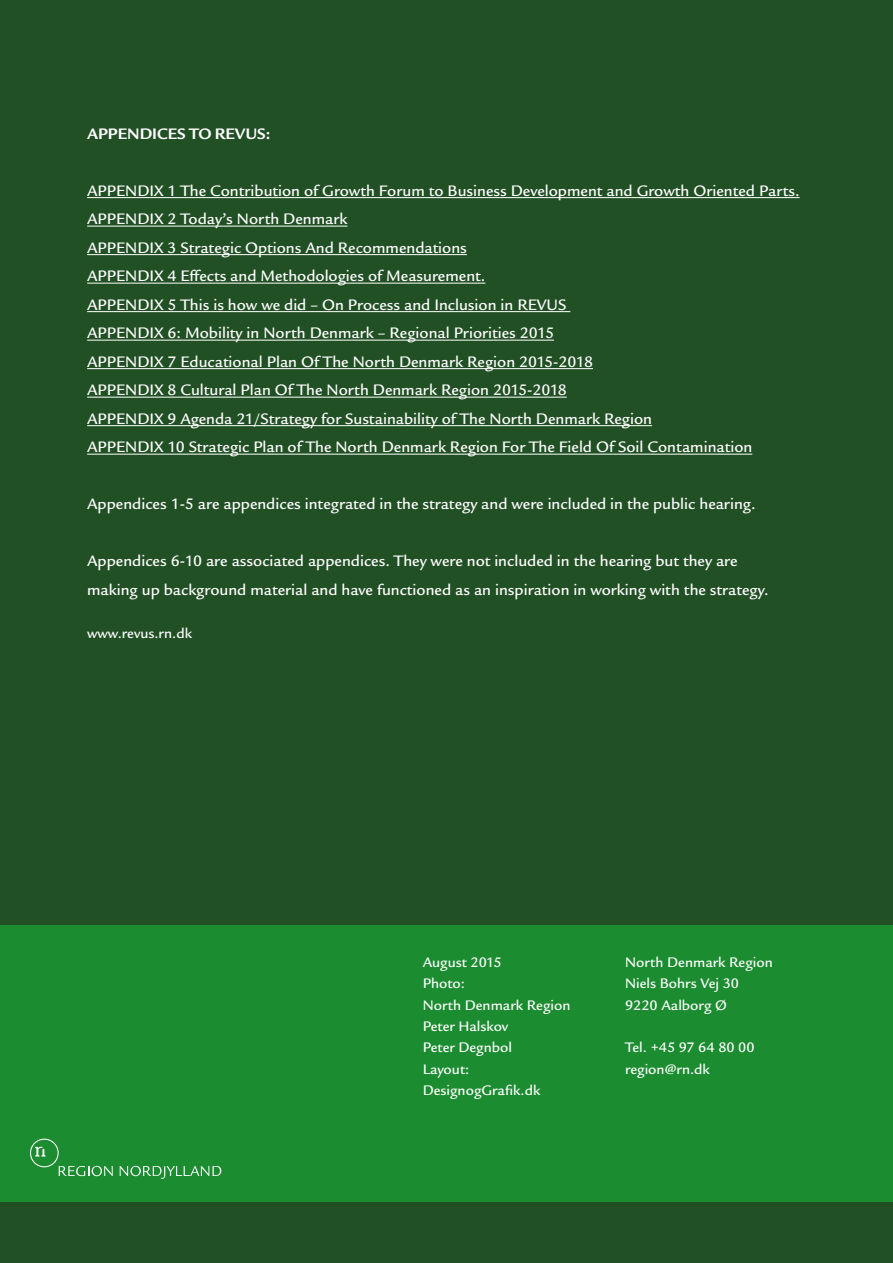
<style>
.page{position:relative;width:893px;height:1263px;background:#225025}
.page>*{position:absolute;margin:0;border:0;box-sizing:border-box;transform-origin:0 0}
.t1{font:500 16.5px/28.5px "Legacy Sans ITC Std";color:#fff}
.t2{font:700 16.5px "Legacy Sans ITC Std";color:#fff}
.t3{font:500 15px/21.3px "Legacy Sans ITC Std";color:#fff}
</style>
<div class="page">
<hr style="left:87px;top:197px;width:713px;height:1px;background:#fff">
<hr style="left:87px;top:226px;width:260px;height:1px;background:#fff">
<hr style="left:87px;top:254px;width:380px;height:1px;background:#fff">
<hr style="left:87px;top:283px;width:398px;height:1px;background:#fff">
<hr style="left:87px;top:311px;width:483px;height:1px;background:#fff">
<hr style="left:87px;top:340px;width:467px;height:1px;background:#fff">
<hr style="left:87px;top:368px;width:506px;height:1px;background:#fff">
<hr style="left:87px;top:397px;width:480px;height:1px;background:#fff">
<hr style="left:87px;top:425px;width:565px;height:1px;background:#fff">
<hr style="left:87px;top:454px;width:665px;height:1px;background:#fff">
<div style="left:0;top:925px;width:893px;height:277px;background:#1b8c30"></div>
<svg style="left:120px;top:1166px;width:101px;height:13px"></svg>
<svg style="left:30px;top:1139px;width:83px;height:37px"></svg>
<p class="t2" style="left:87px;top:124px;width:185px">APPENDICES TO REVUS:</p>
<p class="t1" style="left:87px;top:177px;width:714px">APPENDIX 1 The Contribution of Growth Forum to Business Development and Growth Oriented Parts.<br>APPENDIX 2 Today’s North Denmark<br>APPENDIX 3 Strategic Options And Recommendations<br>APPENDIX 4 Effects and Methodologies of Measurement.<br>APPENDIX 5 This is how we did – On Process and Inclusion in REVUS<br>APPENDIX 6: Mobility in North Denmark – Regional Priorities 2015<br>APPENDIX 7 Educational Plan Of The North Denmark Region 2015-2018<br>APPENDIX 8 Cultural Plan Of The North Denmark Region 2015-2018<br>APPENDIX 9 Agenda 21/Strategy for Sustainability of The North Denmark Region<br>APPENDIX 10 Strategic Plan of The North Denmark Region For The Field Of Soil Contamination</p>
<p class="t1" style="left:87px;top:490px;width:670px">Appendices 1-5 are appendices integrated in the strategy and were included in the public hearing.</p>
<p class="t1" style="left:87px;top:547px;width:683px">Appendices 6-10 are associated appendices. They were not included in the hearing but they are making up background material and have functioned as an inspiration in working with the strategy.</p>
<p class="t3" style="left:87px;top:622px;width:106px">www.revus.rn.dk</p>
<p class="t3" style="left:423px;top:952px;width:149px">August 2015<br>Photo:<br>North Denmark Region<br>Peter Halskov<br>Peter Degnbol<br>Layout:<br>DesignogGrafik.dk</p>
<p class="t3" style="left:625px;top:952px;width:149px">North Denmark Region<br>Niels Bohrs Vej 30<br>9220 Aalborg Ø</p>
<p class="t3" style="left:625px;top:1037px;width:131px">Tel. +45 97 64 80 00 region@rn.dk</p>
</div>
